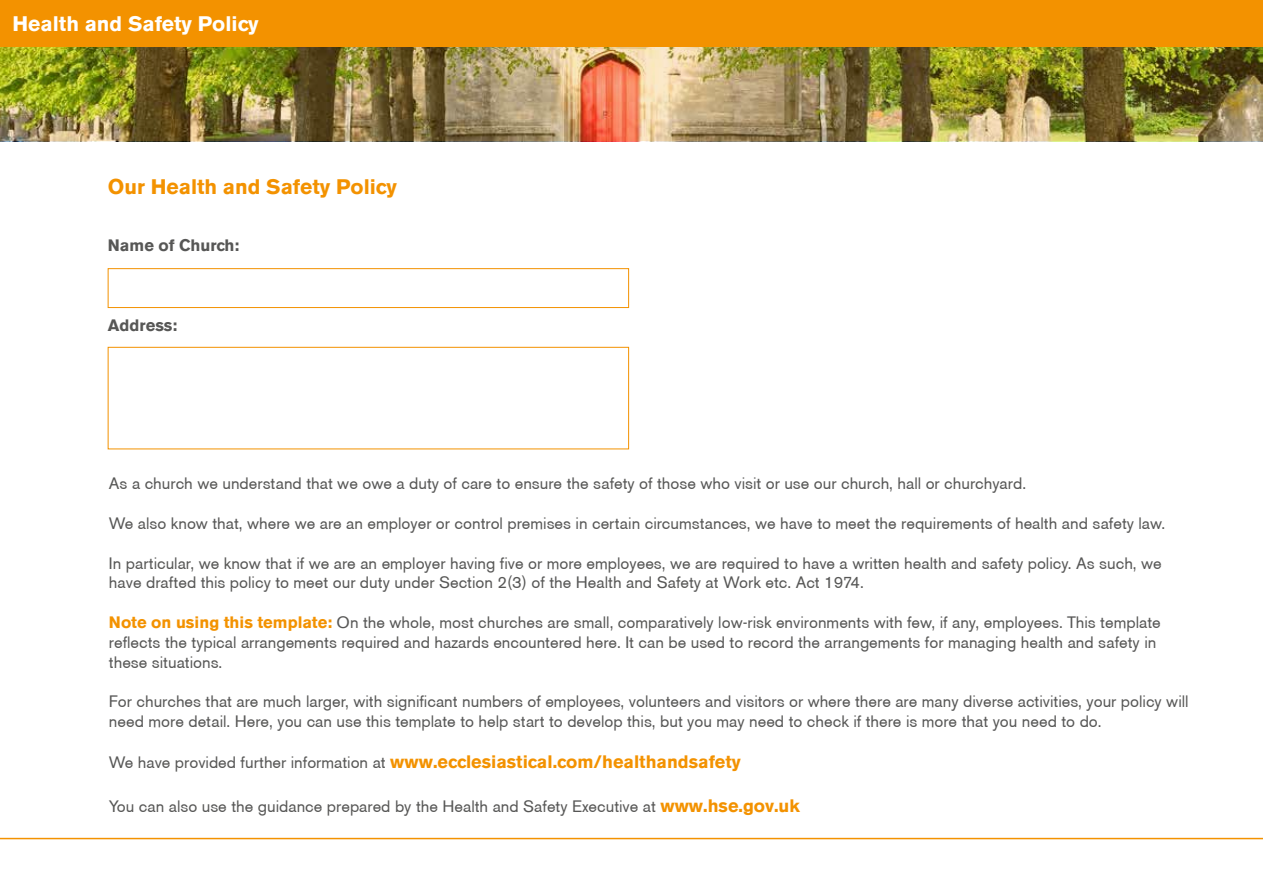
<style>
.page{position:relative;width:1263px;height:893px;background:#fff}
.page>*{position:absolute;margin:0;border:0;box-sizing:border-box;transform-origin:0 0}
.t1{font:700 21px "Berthold Akzidenz Grotesk BE";color:#f39200}
.t2{font:700 21px "Berthold Akzidenz Grotesk BE";color:#fff}
.t3{font:700 18px "Berthold Akzidenz Grotesk BE";color:#f39200}
.t4{font:16.5px/19.8px "Berthold Akzidenz Grotesk BE";color:#575756}
.t5{font:700 16.5px "Berthold Akzidenz Grotesk BE";color:#575756}
.s1{font-weight:700;color:#f39200}
.s2{font-weight:400;font-size:16.5px;color:#575756}
.s3{font-weight:700;font-size:18px;color:#f39200}
</style>
<div class="page">
<hr style="left:0;top:838px;width:1263px;height:1px;background:#f39200">
<img style="left:0;top:0;width:1263px;height:140px">
<div style="left:108px;top:268px;width:521px;height:40px;border:1px solid #f39200"></div>
<div style="left:108px;top:347px;width:521px;height:102px;border:1px solid #f39200"></div>
<hr style="left:1262px;top:0;width:1px;height:47px;background:#f39200">
<p class="t2" style="left:13px;top:11px;width:248px">Health and Safety Policy</p>
<p class="t1" style="left:108px;top:174px;width:290px">Our Health and Safety Policy</p>
<p class="t5" style="left:108px;top:236px;width:133px">Name of Church:</p>
<p class="t5" style="left:108px;top:315px;width:71px">Address:</p>
<p class="t4" style="left:109px;top:474px;width:919px">As a church we understand that we owe a duty of care to ensure the safety of those who visit or use our church, hall or churchyard.</p>
<p class="t4" style="left:109px;top:513px;width:1058px">We also know that, where we are an employer or control premises in certain circumstances, we have to meet the requirements of health and safety law.</p>
<p class="t4" style="left:109px;top:553px;width:1054px">In particular, we know that if we are an employer having five or more employees, we are required to have a written health and safety policy. As such, we have drafted this policy to meet our duty under Section 2(3) of the Health and Safety at Work etc. Act 1974.</p>
<p class="t4" style="left:109px;top:612px;width:1053px"><span class="s1">Note on using this template:</span> On the whole, most churches are small, comparatively low-risk environments with few, if any, employees. This template reflects the typical arrangements required and hazards encountered here. It can be used to record the arrangements for managing health and safety in these situations.</p>
<p class="t4" style="left:109px;top:691px;width:1081px">For churches that are much larger, with significant numbers of employees, volunteers and visitors or where there are many diverse activities, your policy will need more detail. Here, you can use this template to help start to develop this, but you may need to check if there is more that you need to do.</p>
<p class="t3" style="left:109px;top:752px;width:633px"><span class="s2">We have provided further information at</span> www.ecclesiastical.com/healthandsafety</p>
<p class="t4" style="left:109px;top:796px;width:692px">You can also use the guidance prepared by the Health and Safety Executive at <span class="s3">www.hse.gov.uk</span></p>
</div>
